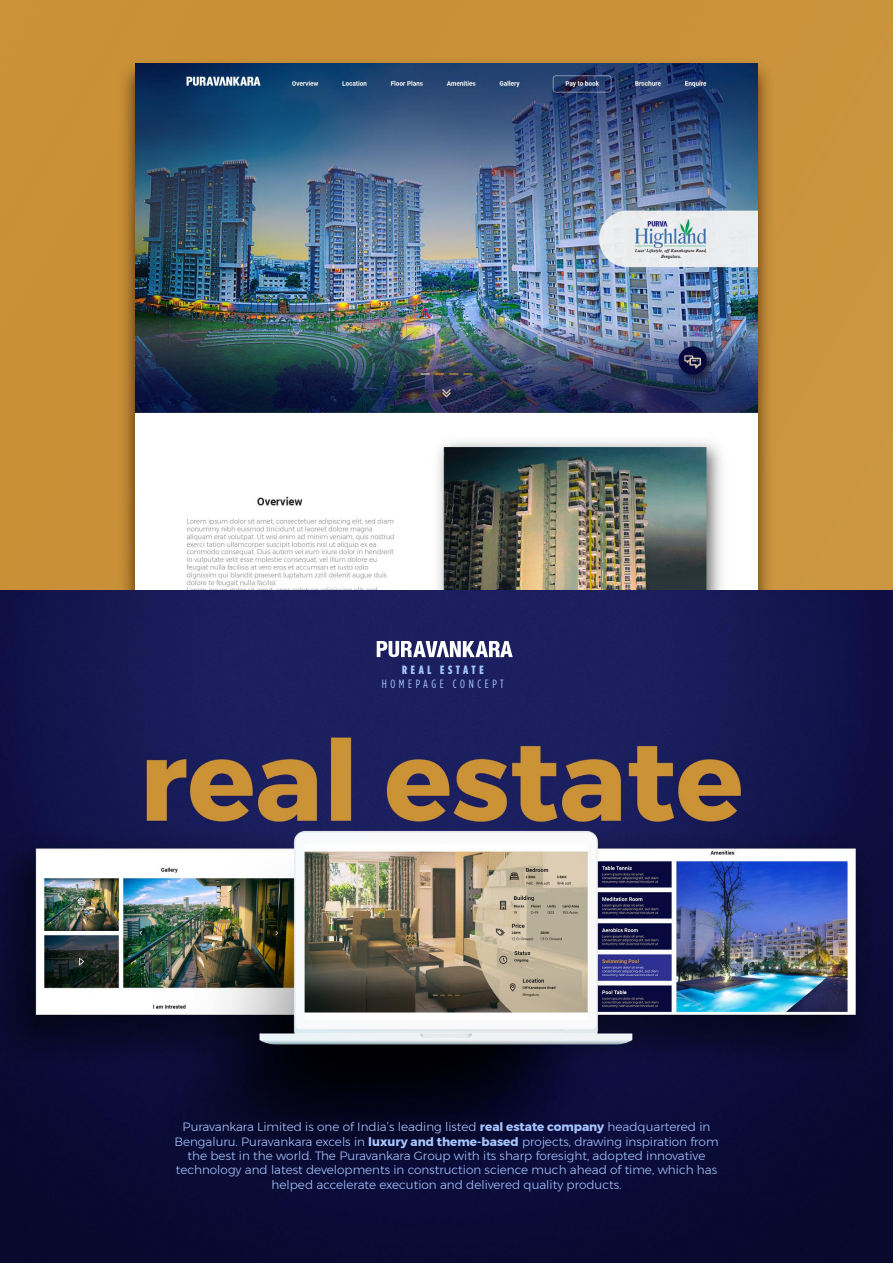
<style>
.page{position:relative;width:893px;height:1263px;background:#fff}
.page>*{position:absolute;margin:0;border:0;box-sizing:border-box;transform-origin:0 0}
.t1{font:300 12px/14.4px "Montserrat";color:#a6c6ff;text-align:center}
.t2{font:12px "Gotham Condensed";letter-spacing:.3em;color:#a6c6ff}
.t3{font:900 12px "Gotham Condensed";letter-spacing:.3em;color:#a6c6ff}
.s1{font-weight:700}
</style>
<div class="page">
<div style="left:0;top:0;width:892px;height:1263px;background:#ca9137"></div>
<img style="left:124px;top:63px;width:644px;height:526px">
<img style="left:135px;top:63px;width:622px;height:526px">
<img style="left:0;top:590px;width:892px;height:673px">
<svg style="left:377px;top:641px;width:135px;height:16px;background:#a3a5be"></svg>
<p class="t3" style="left:402px;top:663px;width:83px">REAL ESTATE</p>
<p class="t2" style="left:382px;top:677px;width:124px">HOMEPAGE CONCEPT</p>
<p class="t1" style="left:174px;top:1120px;width:545px">Puravankara Limited is one of India’s leading listed <span class="s1">real estate company</span> headquartered in Bengaluru. Puravankara excels in <span class="s1">luxury and theme-based</span> projects, drawing inspiration from the best in the world. The Puravankara Group with its sharp foresight, adopted innovative technology and latest developments in construction science much ahead of time, which has helped accelerate execution and delivered quality products.</p>
</div>
